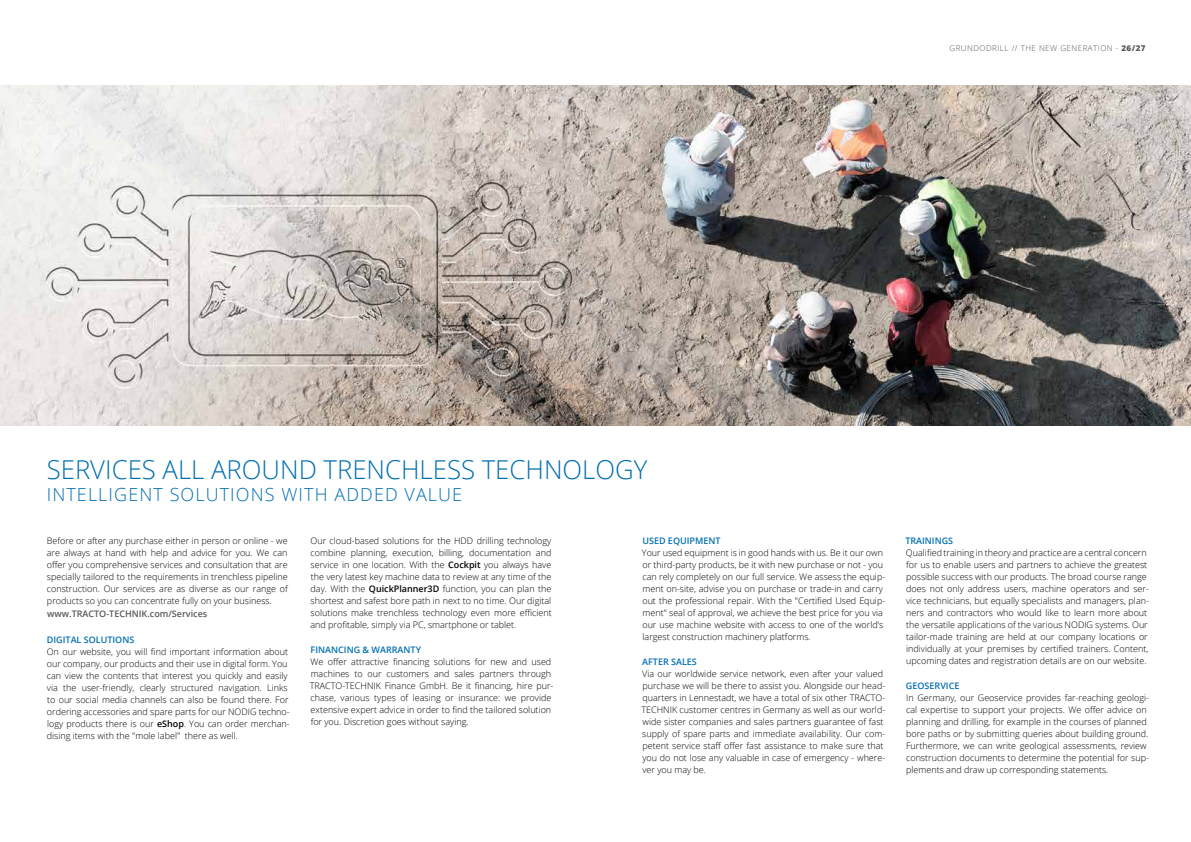
<style>
.page{position:relative;width:1191px;height:842px;background:#fff}
.page>*{position:absolute;margin:0;border:0;box-sizing:border-box;transform-origin:0 0}
.t1{font:300 26px "Open Sans";color:#006fb2}
.t2{font:300 18px "Open Sans";letter-spacing:.06em;color:#006fb2}
.t3{font:300 9px/12px "Open Sans";color:#000}
.t4{font:600 9px "Open Sans";color:#006fb2}
.t5{font:600 9px "Open Sans";color:#575756}
.t6{font:300 8px "Open Sans";letter-spacing:.06em;color:#575756}
.s1{font-weight:800}
.s2{font-weight:600}
</style>
<div class="page">
<img style="left:0;top:85px;width:1191px;height:340px">
<p class="t6" style="left:949px;top:43px;width:198px">GRUNDODRILL // THE NEW GENERATION - <span class="s1">26/27</span></p>
<h1 class="t1" style="left:47px;top:452px;width:602px">SERVICES ALL AROUND TRENCHLESS TECHNOLOGY</h1>
<h2 class="t2" style="left:47px;top:482px;width:417px">INTELLIGENT SOLUTIONS WITH ADDED VALUE</h2>
<p class="t3" style="left:47px;top:535px;width:243px;text-align:justify">Before or after any purchase either in person or online - we are always at hand with help and advice for you. We can offer you comprehensive services and consultation that are specially tailored to the requirements in trenchless pipeline construction. Our services are as diverse as our range of products so you can concentrate fully on your business.</p>
<p class="t5" style="left:47px;top:608px;width:162px">www.TRACTO-TECHNIK.com/Services</p>
<p class="t4" style="left:47px;top:634px;width:89px">DIGITAL SOLUTIONS</p>
<p class="t3" style="left:47px;top:646px;width:244px">On our website, you will find important information about our company, our products and their use in digital form. You can view the contents that interest you quickly and easily via the user-friendly, clearly structured navigation. Links to our social media channels can also be found there. For ordering accessories and spare parts for our NODIG techno&shy;logy products there is our <span class="s2">eShop</span>. You can order merchan&shy;dising items with the "mole label" there as well.</p>
<p class="t3" style="left:310px;top:535px;width:243px;text-align:justify">Our cloud-based solutions for the HDD drilling technology combine planning, execution, billing, documentation and service in one location. With the <span class="s2">Cockpit</span> you always have the very latest key machine data to review at any time of the day. With the <span class="s2">QuickPlanner3D</span> function, you can plan the shortest and safest bore path in next to no time. Our digital solutions make trenchless technology even more efficient and profitable, simply via PC, smartphone or tablet.</p>
<p class="t4" style="left:311px;top:644px;width:112px">FINANCING &amp; WARRANTY</p>
<p class="t3" style="left:310px;top:655px;width:245px">We offer attractive financing solutions for new and used machines to our customers and sales partners through TRACTO-TECHNIK Finance GmbH. Be it financing, hire pur&shy;chase, various types of leasing or insurance: we provide extensive expert advice in order to find the tailored solution for you. Discretion goes without saying.</p>
<p class="t4" style="left:642px;top:535px;width:80px">USED EQUIPMENT</p>
<p class="t3" style="left:642px;top:546px;width:245px">Your used equipment is in good hands with us. Be it our own or third-party products, be it with new purchase or not - you can rely completely on our full service. We assess the equip&shy;ment on-site, advise you on purchase or trade-in and carry out the professional repair. With the "Certified Used Equip&shy;ment" seal of approval, we achieve the best price for you via our use machine website with access to one of the world’s largest construction machinery platforms.</p>
<p class="t4" style="left:642px;top:656px;width:56px">AFTER SALES</p>
<p class="t3" style="left:641px;top:667px;width:245px">Via our worldwide service network, even after your valued purchase we will be there to assist you. Alongside our head&shy;quarters in Lennestadt, we have a total of six other TRACTO-TECHNIK customer centres in Germany as well as our world&shy;wide sister companies and sales partners guarantee of fast supply of spare parts and immediate availability. Our com&shy;petent service staff offer fast assistance to make sure that you do not lose any valuable in case of emergency - where&shy;ver you may be.</p>
<p class="t4" style="left:905px;top:534px;width:49px">TRAININGS</p>
<p class="t3" style="left:906px;top:546px;width:244px">Qualified training in theory and practice are a central concern for us to enable users and partners to achieve the greatest possible success with our products. The broad course range does not only address users, machine operators and ser&shy;vice technicians, but equally specialists and managers, plan&shy;ners and contractors who would like to learn more about the versatile applications of the various NODIG systems. Our tailor-made training are held at our company locations or individually at your premises by certified trainers. Content, upcoming dates and registration details are on our website.</p>
<p class="t4" style="left:906px;top:679px;width:55px">GEOSERVICE</p>
<p class="t3" style="left:906px;top:691px;width:244px">In Germany, our Geoservice provides far-reaching geologi&shy;cal expertise to support your projects. We offer advice on planning and drilling, for example in the courses of planned bore paths or by submitting queries about building ground.<br>Furthermore, we can write geological assessments, review construction documents to determine the potential for sup&shy;plements and draw up corresponding statements.</p>
</div>
